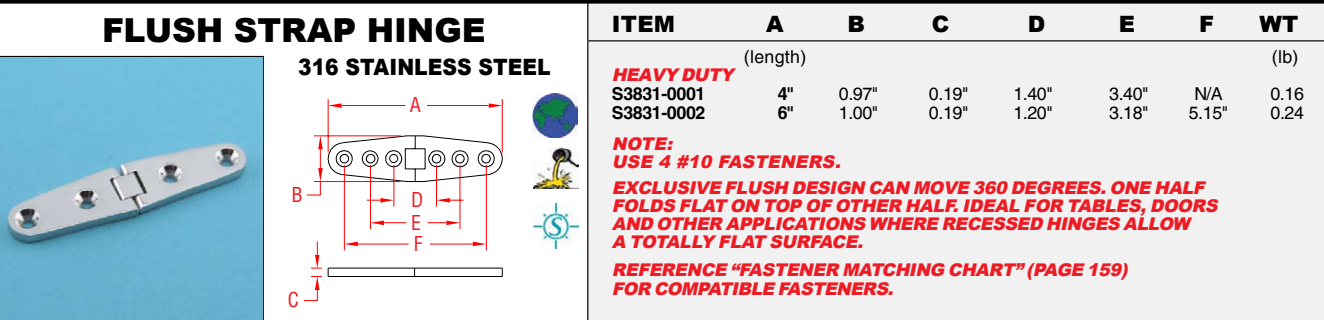
<style>
.page{position:relative;width:1324px;height:320px;background:#fff}
.page>*{position:absolute;margin:0;border:0;box-sizing:border-box;transform-origin:0 0}
.t1{font:900 33px "Arial";letter-spacing:-.005em;color:#000}
.t2{font:900 22.5px "Arial";letter-spacing:.005em;color:#000;scale:.9 1}
.t3{font:900 22.5px "Arial";letter-spacing:.005em;color:#000}
.t4{font:condensed 20px/23px "Helvetica";color:#ed1c24}
.t5{font:17.75px "Helvetica";letter-spacing:-.02em;color:#000}
.t6{font:700 17.75px "Helvetica";letter-spacing:-.02em;color:#000}
.t7{font:italic 900 17.5px/18px "Arial";color:#ed1c24}
</style>
<div class="page">
<div style="left:587px;top:4px;width:736px;height:315px;background:#f1f1f2"></div>
<hr style="left:588px;top:40px;width:735px;height:1px;background:#000">
<svg style="left:0;top:1px;width:1323px;height:3px;background:#202020"></svg>
<hr style="left:0;top:0;width:1323px;height:1px;background:#000">
<hr style="left:0;top:319px;width:1323px;height:1px;background:#000">
<svg style="left:303px;top:99px;width:199px;height:203px"></svg>
<svg style="left:315px;top:136px;width:187px;height:153px"></svg>
<img style="left:533px;top:94px;width:45px;height:43px">
<img style="left:533px;top:147px;width:45px;height:41px">
<img style="left:533px;top:203px;width:45px;height:45px">
<img style="left:0;top:57px;width:262px;height:262px">
<div style="left:411px;top:95px;width:12px;height:19px;background:#fff"></div>
<div style="left:412px;top:190px;width:12px;height:18px;background:#fff"></div>
<div style="left:412px;top:213px;width:12px;height:18px;background:#fff"></div>
<div style="left:415px;top:233px;width:11px;height:19px;background:#fff"></div>
<h1 class="t1" style="left:102px;top:6px;width:385px">FLUSH STRAP HINGE</h1>
<p class="t3" style="left:611px;top:8px;width:65px">ITEM</p>
<p class="t3" style="left:766px;top:8px;width:19px">A</p>
<p class="t3" style="left:847px;top:8px;width:19px">B</p>
<p class="t3" style="left:931px;top:8px;width:19px">C</p>
<p class="t3" style="left:1027px;top:8px;width:19px">D</p>
<p class="t3" style="left:1118px;top:8px;width:18px">E</p>
<p class="t3" style="left:1198px;top:8px;width:17px">F</p>
<p class="t3" style="left:1259px;top:8px;width:41px">WT</p>
<p class="t5" style="left:743px;top:46px;width:64px">(length)</p>
<p class="t5" style="left:1271px;top:46px;width:28px">(lb)</p>
<p class="t7" style="left:611px;top:66px;width:128px">HEAVY DUTY</p>
<p class="t6" style="left:611px;top:83px;width:95px">S3831-0001</p>
<p class="t6" style="left:777px;top:83px;width:18px">4"</p>
<p class="t5" style="left:838px;top:83px;width:41px">0.97"</p>
<p class="t5" style="left:928px;top:83px;width:41px">0.19"</p>
<p class="t5" style="left:1013px;top:83px;width:41px">1.40"</p>
<p class="t5" style="left:1108px;top:83px;width:41px">3.40"</p>
<p class="t5" style="left:1194px;top:83px;width:30px">N/A</p>
<p class="t5" style="left:1270px;top:83px;width:35px">0.16</p>
<p class="t6" style="left:611px;top:102px;width:95px">S3831-0002</p>
<p class="t6" style="left:777px;top:102px;width:18px">6"</p>
<p class="t5" style="left:838px;top:102px;width:41px">1.00"</p>
<p class="t5" style="left:928px;top:102px;width:41px">0.19"</p>
<p class="t5" style="left:1013px;top:102px;width:41px">1.20"</p>
<p class="t5" style="left:1108px;top:102px;width:41px">3.18"</p>
<p class="t5" style="left:1188px;top:102px;width:41px">5.15"</p>
<p class="t5" style="left:1270px;top:102px;width:35px">0.24</p>
<p class="t7" style="left:611px;top:134px;width:235px">NOTE:<br>USE 4 #10 FASTENERS.</p>
<p class="t7" style="left:611px;top:177px;width:612px">EXCLUSIVE FLUSH DESIGN CAN MOVE 360 DEGREES.ONE HALF FOLDS FLAT ON TOP OF OTHER HALF.IDEAL FOR TABLES,DOORS AND OTHER APPLICATIONS WHERE RECESSED HINGES ALLOW<br>A TOTALLY FLAT SURFACE.</p>
<p class="t7" style="left:611px;top:259px;width:522px">REFERENCE “FASTENER MATCHING CHART”(PAGE 159)<br>FOR COMPATIBLE FASTENERS.</p>
<p class="t2" style="left:298px;top:50px;width:282px">316 STAINLESS STEEL</p>
<p class="t4" style="left:410px;top:93px;width:13px">A</p>
<p class="t4" style="left:291px;top:182px;width:13px">B</p>
<p class="t4" style="left:411px;top:187px;width:14px">D<br>E</p>
<p class="t4" style="left:413px;top:231px;width:10px">F</p>
<p class="t4" style="left:288px;top:288px;width:13px">C</p>
</div>
